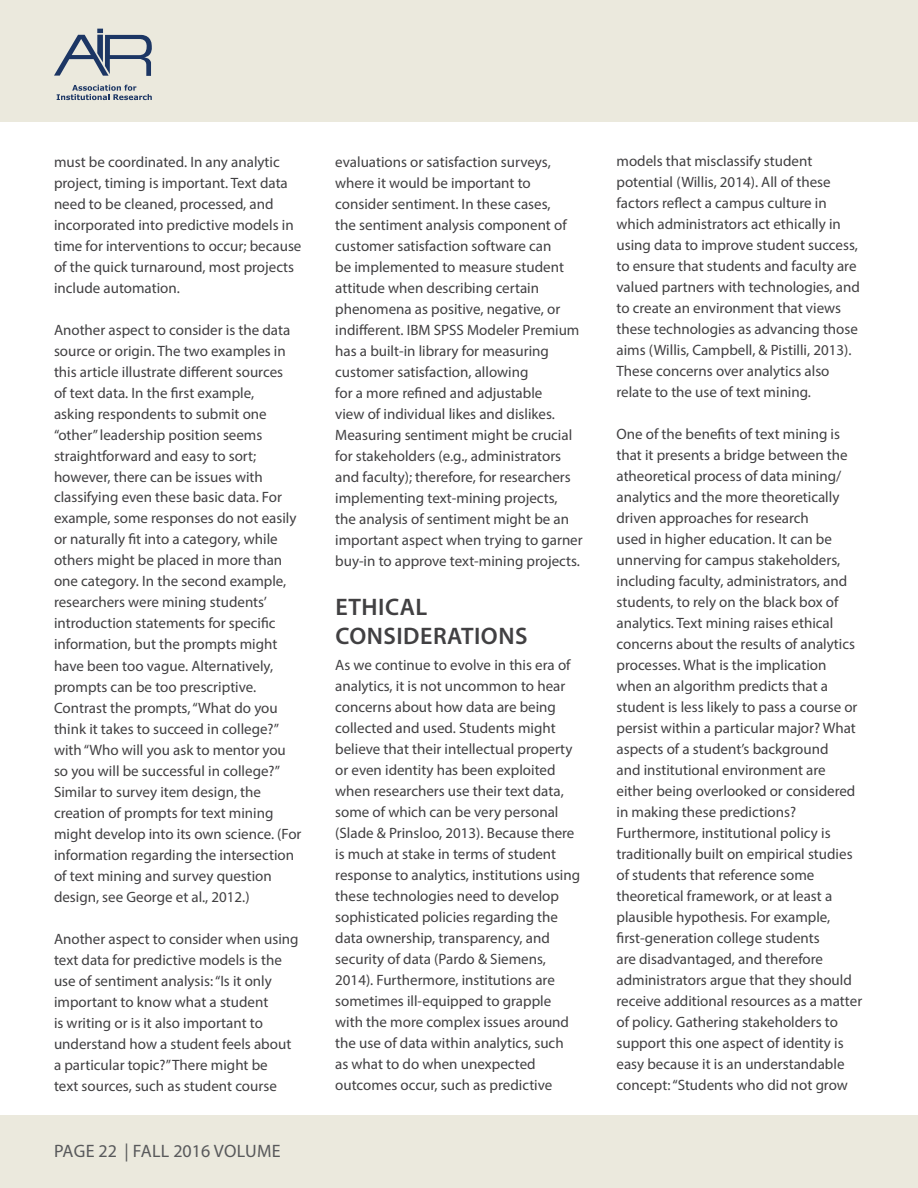
<style>
.page{position:relative;width:918px;height:1188px;background:#fff}
.page>*{position:absolute;margin:0;border:0;box-sizing:border-box;transform-origin:0 0}
.t1{font:600 24px/28.8px "Myriad Pro";letter-spacing:.02em;color:#414042}
.t2{font:18px "Myriad Pro";letter-spacing:.005em;color:#58595b}
.t3{font:15px/21px "Myriad Pro";color:#414042}
</style>
<div class="page">
<div style="left:0;top:0;width:918px;height:122px;background:#ebe9dd"></div>
<div style="left:0;top:1115px;width:918px;height:73px;background:#ebe9dd"></div>
<svg style="left:54px;top:29px;width:98px;height:47px"></svg>
<svg style="left:57px;top:85px;width:95px;height:15px"></svg>
<p class="t3" style="left:54px;top:151px;width:249px">must be coordinated. In any analytic project, timing is important. Text data need to be cleaned, processed, and incorporated into predictive models in time for interventions to occur; because of the quick turnaround, most projects include automation.</p>
<p class="t3" style="left:54px;top:319px;width:249px">Another aspect to consider is the data source or origin. The two examples in this article illustrate different sources<br>of text data. In the first example,<br>asking respondents to submit one “other” leadership position seems straightforward and easy to sort; however, there can be issues with classifying even these basic data. For example, some responses do not easily or naturally fit into a category, while others might be placed in more than one category. In the second example, researchers were mining students’ introduction statements for specific information, but the prompts might have been too vague. Alternatively, prompts can be too prescriptive.<br>Contrast the prompts, “What do you think it takes to succeed in college?” with “Who will you ask to mentor you so you will be successful in college?” Similar to survey item design, the creation of prompts for text mining might develop into its own science. (For information regarding the intersection of text mining and survey question design, see George et al., 2012.)</p>
<p class="t3" style="left:54px;top:928px;width:246px">Another aspect to consider when using text data for predictive models is the use of sentiment analysis: “Is it only important to know what a student<br>is writing or is it also important to understand how a student feels about a particular topic?” There might be<br>text sources, such as student course</p>
<p class="t2" style="left:54px;top:1139px;width:228px">PAGE 22 | FALL 2016 VOLUME</p>
<p class="t3" style="left:335px;top:151px;width:249px">evaluations or satisfaction surveys, where it would be important to consider sentiment. In these cases,<br>the sentiment analysis component of customer satisfaction software can<br>be implemented to measure student attitude when describing certain phenomena as positive, negative, or indifferent. IBM SPSS Modeler Premium has a built-in library for measuring customer satisfaction, allowing<br>for a more refined and adjustable<br>view of individual likes and dislikes.<br>Measuring sentiment might be crucial for stakeholders (e.g., administrators and faculty); therefore, for researchers implementing text-mining projects,<br>the analysis of sentiment might be an important aspect when trying to garner buy-in to approve text-mining projects.</p>
<h1 class="t1" style="left:335px;top:592px;width:194px">ETHICAL<br>CONSIDERATIONS</h1>
<p class="t3" style="left:335px;top:654px;width:246px">As we continue to evolve in this era of analytics, it is not uncommon to hear concerns about how data are being collected and used. Students might believe that their intellectual property or even identity has been exploited when researchers use their text data, some of which can be very personal (Slade &amp; Prinsloo, 2013). Because there is much at stake in terms of student response to analytics, institutions using these technologies need to develop sophisticated policies regarding the data ownership, transparency, and security of data (Pardo &amp; Siemens, 2014). Furthermore, institutions are sometimes ill-equipped to grapple with the more complex issues around the use of data within analytics, such as what to do when unexpected outcomes occur, such as predictive</p>
<p class="t3" style="left:616px;top:151px;width:245px">models that misclassify student potential (Willis, 2014). All of these factors reflect a campus culture in which administrators act ethically in using data to improve student success, to ensure that students and faculty are valued partners with technologies, and to create an environment that views these technologies as advancing those aims (Willis, Campbell, &amp; Pistilli, 2013).<br>These concerns over analytics also relate to the use of text mining.</p>
<p class="t3" style="left:616px;top:424px;width:247px">One of the benefits of text mining is that it presents a bridge between the atheoretical process of data mining/ analytics and the more theoretically driven approaches for research<br>used in higher education. It can be unnerving for campus stakeholders, including faculty, administrators, and students, to rely on the black box of analytics. Text mining raises ethical concerns about the results of analytics processes. What is the implication when an algorithm predicts that a student is less likely to pass a course or persist within a particular major? What aspects of a student’s background<br>and institutional environment are either being overlooked or considered in making these predictions?<br>Furthermore, institutional policy is traditionally built on empirical studies of students that reference some theoretical framework, or at least a plausible hypothesis. For example, first-generation college students<br>are disadvantaged, and therefore administrators argue that they should receive additional resources as a matter of policy. Gathering stakeholders to support this one aspect of identity is easy because it is an understandable concept: “Students who did not grow</p>
</div>
